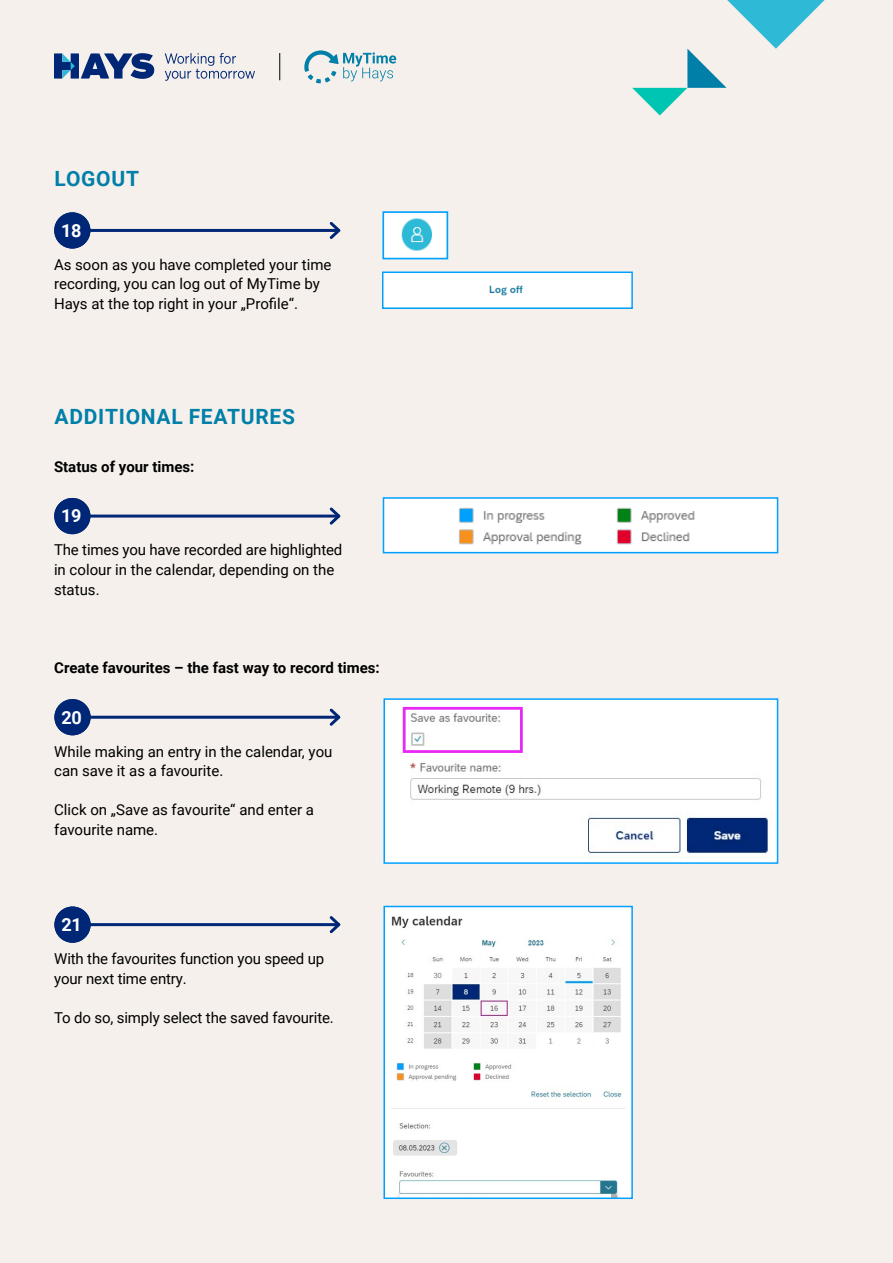
<style>
.page{position:relative;width:893px;height:1263px;background:#f5f0eb}
.page>*{position:absolute;margin:0;border:0;box-sizing:border-box;transform-origin:0 0}
.t1{font:700 21px "Roboto";letter-spacing:.035em;color:#007fa9}
.t2{font:700 18px "Roboto";letter-spacing:-.02em;color:#fff}
.t3{font:15px/19.5px "Roboto";color:#000}
.t4{font:700 15px "Roboto";color:#000}
</style>
<div class="page">
<svg style="left:165px;top:53px;width:90px;height:28px"></svg>
<svg style="left:54px;top:53px;width:101px;height:26px"></svg>
<svg style="left:279px;top:53px;width:1px;height:27px"></svg>
<svg style="left:304px;top:50px;width:92px;height:33px"></svg>
<div style="left:54px;top:212px;width:36px;height:37px;background:#002776;border-radius:50%"></div>
<hr style="left:89px;top:229px;width:250px;height:3px;background:#002776">
<svg style="left:327px;top:222px;width:14px;height:17px"></svg>
<img style="left:385px;top:214px;width:60px;height:42px">
<div style="left:382px;top:211px;width:66px;height:48px;border:2px solid #00a0ff"></div>
<div style="left:54px;top:498px;width:36px;height:36px;background:#002776;border-radius:50%"></div>
<hr style="left:89px;top:515px;width:250px;height:3px;background:#002776">
<svg style="left:327px;top:507px;width:14px;height:18px"></svg>
<div style="left:54px;top:699px;width:37px;height:36px;background:#002776;border-radius:50%"></div>
<div style="left:54px;top:906px;width:37px;height:37px;background:#002776;border-radius:50%"></div>
<hr style="left:90px;top:716px;width:249px;height:3px;background:#002776">
<svg style="left:327px;top:708px;width:14px;height:18px"></svg>
<hr style="left:90px;top:923px;width:249px;height:3px;background:#002776">
<svg style="left:327px;top:916px;width:14px;height:18px"></svg>
<svg style="left:632px;top:0;width:193px;height:115px"></svg>
<div style="left:385px;top:274px;width:245px;height:32px;background:#fff"></div>
<div style="left:382px;top:271px;width:251px;height:38px;border:2px solid #00a0ff"></div>
<div style="left:383px;top:498px;width:395px;height:55px;background:#fff"></div>
<img style="left:459px;top:507px;width:236px;height:38px">
<div style="left:383px;top:497px;width:395px;height:56px;border:2px solid #00a0ff"></div>
<div style="left:384px;top:699px;width:394px;height:164px;background:#fff"></div>
<img style="left:402px;top:706px;width:366px;height:148px">
<div style="left:383px;top:698px;width:395px;height:166px;border:2px solid #00a0ff"></div>
<div style="left:403px;top:707px;width:120px;height:46px;border:3px solid #e829f6"></div>
<img style="left:386px;top:909px;width:244px;height:287px">
<div style="left:383px;top:906px;width:250px;height:293px;border:2px solid #00a0ff"></div>
<h1 class="t1" style="left:55px;top:164px;width:86px">LOGOUT</h1>
<p class="t2" style="left:61px;top:218px;width:22px">18</p>
<p class="t3" style="left:54px;top:254px;width:279px">As soon as you have completed your time recording, you can log out of MyTime by<br>Hays at the top right in your „Profile“.</p>
<h1 class="t1" style="left:55px;top:401px;width:242px">ADDITIONAL FEATURES</h1>
<p class="t4" style="left:54px;top:456px;width:142px">Status of your times:</p>
<p class="t2" style="left:61px;top:503px;width:22px">19</p>
<p class="t3" style="left:54px;top:540px;width:290px">The times you have recorded are highlighted in colour in the calendar, depending on the status.</p>
<p class="t4" style="left:54px;top:657px;width:327px">Create favourites – the fast way to record times:</p>
<p class="t2" style="left:61px;top:705px;width:22px">20</p>
<p class="t3" style="left:54px;top:741px;width:280px">While making an entry in the calendar, you can save it as a favourite.</p>
<p class="t3" style="left:54px;top:799px;width:261px">Click on „Save as favourite“ and enter a favourite name.</p>
<p class="t2" style="left:61px;top:912px;width:22px">21</p>
<p class="t3" style="left:54px;top:948px;width:272px">With the favourites function you speed up your next time entry.</p>
<p class="t3" style="left:54px;top:1007px;width:281px">To do so, simply select the saved favourite.</p>
</div>
